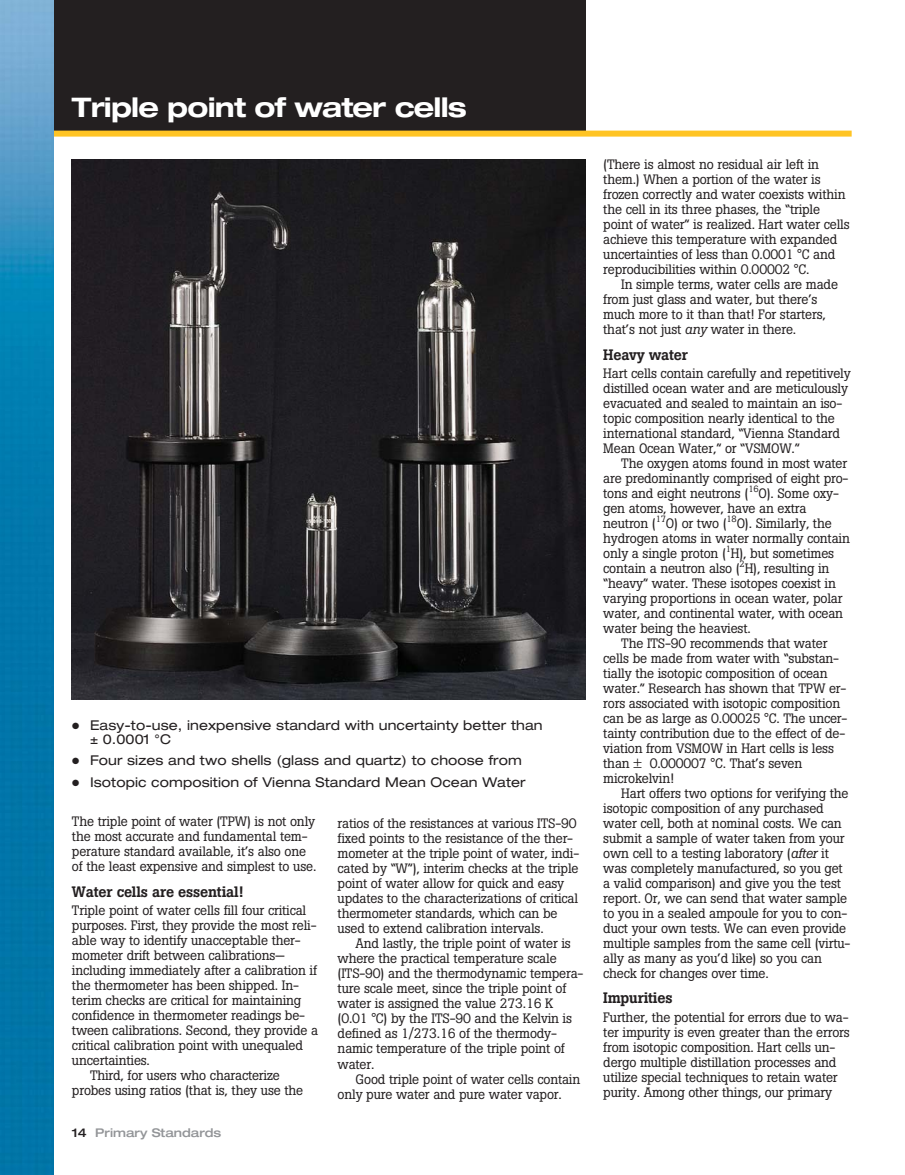
<style>
.page{position:relative;width:905px;height:1175px;background:#fff}
.page>*{position:absolute;margin:0;border:0;box-sizing:border-box;transform-origin:0 0}
.t1{font:700 expanded 27px "Helvetica Neue";letter-spacing:-.03em;color:#fff}
.t2{font:500 15px "Boton";letter-spacing:-.015em;color:#231f20}
.t3{font:13.5px/15px "Boton";letter-spacing:-.015em;color:#231f20}
.t4{font:expanded 13.5px/13.5px "Helvetica Neue";letter-spacing:.005em;color:#231f20}
.t5{font:500 12px "Helvetica Neue LT Std Med Ext";color:#939598}
.s1{color:#231f20}
.s2{font-style:italic}
</style>
<div class="page">
<img style="left:0;top:0;width:54px;height:1174px">
<img style="left:72px;top:159px;width:513px;height:540px">
<div style="left:54px;top:0;width:531px;height:135px;background:#231f20"></div>
<div style="left:54px;top:131px;width:797px;height:6px;background:#ffc424"></div>
<h1 class="t1" style="left:72px;top:97px;width:396px">Triple point of water cells</h1>
<p class="t4" style="left:90px;top:720px;width:454px;text-indent:-18px">● Easy-to-use, inexpensive standard with uncertainty better than ± 0.0001 °C</p>
<p class="t4" style="left:72px;top:755px;width:451px">● Four sizes and two shells (glass and quartz) to choose from</p>
<p class="t4" style="left:72px;top:777px;width:455px">● Isotopic composition of Vienna Standard Mean Ocean Water</p>
<p class="t3" style="left:72px;top:815px;width:246px">The triple point of water (TPW) is not only the most accurate and fundamental tem&shy;perature standard available, it’s also one of the least expensive and simplest to use.</p>
<p class="t2" style="left:72px;top:886px;width:173px">Water cells are essential!</p>
<p class="t3" style="left:72px;top:903px;width:236px">Triple point of water cells fill four critical</p>
<p class="t3" style="left:72px;top:918px;width:246px">purposes. First, they provide the most reli-</p>
<p class="t3" style="left:72px;top:933px;width:230px">able way to identify unacceptable ther-</p>
<p class="t3" style="left:72px;top:948px;width:214px">mometer drift between calibrations—</p>
<p class="t3" style="left:72px;top:963px;width:246px">including immediately after a calibration if</p>
<p class="t3" style="left:72px;top:978px;width:228px">the thermometer has been shipped. In-</p>
<p class="t3" style="left:72px;top:993px;width:231px">terim checks are critical for maintaining</p>
<p class="t3" style="left:72px;top:1008px;width:234px">confidence in thermometer readings be-</p>
<p class="t3" style="left:72px;top:1023px;width:248px">tween calibrations. Second, they provide a</p>
<p class="t3" style="left:72px;top:1038px;width:232px">critical calibration point with unequaled</p>
<p class="t3" style="left:72px;top:1053px;width:80px">uncertainties.</p>
<p class="t3" style="left:90px;top:1068px;width:191px">Third, for users who characterize</p>
<p class="t3" style="left:72px;top:1083px;width:233px">probes using ratios (that is, they use the</p>
<p class="t5" style="left:72px;top:1126px;width:151px"><span class="s1">14</span> Primary Standards</p>
<p class="t3" style="left:337px;top:817px;width:243px">ratios of the resistances at various ITS-90 fixed points to the resistance of the ther&shy;mometer at the triple point of water, indi&shy;cated by “W”), interim checks at the triple point of water allow for quick and easy updates to the characterizations of critical thermometer standards, which can be used to extend calibration intervals.</p>
<p class="t3" style="left:337px;top:937px;width:247px;text-indent:18px">And lastly, the triple point of water is where the practical temperature scale (ITS-90) and the thermodynamic tempera&shy;ture scale meet, since the triple point of water is assigned the value 273.16 K (0.01 °C) by the ITS-90 and the Kelvin is defined as 1/273.16 of the thermody&shy;namic temperature of the triple point of water.</p>
<p class="t3" style="left:337px;top:1072px;width:244px;text-indent:18px">Good triple point of water cells contain only pure water and pure water vapor.</p>
<p class="t3" style="left:603px;top:158px;width:248px">(There is almost no residual air left in them.) When a portion of the water is frozen correctly and water coexists within the cell in its three phases, the “triple point of water” is realized. Hart water cells achieve this temperature with expanded uncertainties of less than 0.0001 °C and reproducibilities within 0.00002 °C.</p>
<p class="t3" style="left:603px;top:278px;width:236px;text-indent:18px">In simple terms, water cells are made from just glass and water, but there’s much more to it than that! For starters, that’s not just <span class="s2">any</span> water in there.</p>
<p class="t2" style="left:603px;top:349px;width:86px">Heavy water</p>
<p class="t3" style="left:603px;top:367px;width:249px">Hart cells contain carefully and repetitively distilled ocean water and are meticulously evacuated and sealed to maintain an iso&shy;topic composition nearly identical to the international standard, “Vienna Standard Mean Ocean Water,” or “VSMOW.”</p>
<p class="t3" style="left:621px;top:457px;width:227px">The oxygen atoms found in most water</p>
<p class="t3" style="left:603px;top:472px;width:247px">are predominantly comprised of eight pro-</p>
<p class="t3" style="left:603px;top:487px;width:237px">tons and eight neutrons (<sup>16</sup>O). Some oxy-</p>
<p class="t3" style="left:603px;top:502px;width:205px">gen atoms, however, have an extra</p>
<p class="t3" style="left:603px;top:517px;width:230px">neutron (<sup>17</sup>O) or two (<sup>18</sup>O). Similarly, the</p>
<p class="t3" style="left:603px;top:532px;width:248px">hydrogen atoms in water normally contain</p>
<p class="t3" style="left:603px;top:547px;width:232px">only a single proton (<sup>1</sup>H), but sometimes</p>
<p class="t3" style="left:603px;top:562px;width:228px">contain a neutron also (<sup>2</sup>H), resulting in</p>
<p class="t3" style="left:603px;top:577px;width:234px">“heavy” water. These isotopes coexist in</p>
<p class="t3" style="left:603px;top:592px;width:241px">varying proportions in ocean water, polar</p>
<p class="t3" style="left:603px;top:607px;width:241px">water, and continental water, with ocean</p>
<p class="t3" style="left:603px;top:622px;width:149px">water being the heaviest.</p>
<p class="t3" style="left:621px;top:637px;width:208px">The ITS-90 recommends that water</p>
<p class="t3" style="left:603px;top:652px;width:237px">cells be made from water with “substan-</p>
<p class="t3" style="left:603px;top:667px;width:226px">tially the isotopic composition of ocean</p>
<p class="t3" style="left:603px;top:682px;width:244px">water.” Research has shown that TPW er-</p>
<p class="t3" style="left:603px;top:697px;width:238px">rors associated with isotopic composition</p>
<p class="t3" style="left:603px;top:712px;width:245px">can be as large as 0.00025 °C. The uncer-</p>
<p class="t3" style="left:603px;top:727px;width:243px">tainty contribution due to the effect of de-</p>
<p class="t3" style="left:603px;top:742px;width:232px">viation from VSMOW in Hart cells is less</p>
<p class="t3" style="left:603px;top:757px;width:200px">than ± 0.000007 °C. That’s seven</p>
<p class="t3" style="left:603px;top:772px;width:72px">microkelvin!</p>
<p class="t3" style="left:621px;top:787px;width:229px">Hart offers two options for verifying the</p>
<p class="t3" style="left:603px;top:802px;width:222px">isotopic composition of any purchased</p>
<p class="t3" style="left:603px;top:817px;width:240px">water cell, both at nominal costs. We can</p>
<p class="t3" style="left:603px;top:832px;width:243px">submit a sample of water taken from your</p>
<p class="t3" style="left:603px;top:847px;width:227px">own cell to a testing laboratory (<span class="s2">after</span> it</p>
<p class="t3" style="left:603px;top:862px;width:241px">was completely manufactured, so you get</p>
<p class="t3" style="left:603px;top:877px;width:239px">a valid comparison) and give you the test</p>
<p class="t3" style="left:603px;top:892px;width:245px">report. Or, we can send that water sample</p>
<p class="t3" style="left:603px;top:907px;width:245px">to you in a sealed ampoule for you to con-</p>
<p class="t3" style="left:603px;top:922px;width:244px">duct your own tests. We can even provide</p>
<p class="t3" style="left:603px;top:937px;width:248px">multiple samples from the same cell (virtu-</p>
<p class="t3" style="left:603px;top:952px;width:220px">ally as many as you’d like) so you can</p>
<p class="t3" style="left:603px;top:967px;width:167px">check for changes over time.</p>
<p class="t2" style="left:603px;top:992px;width:71px">Impurities</p>
<p class="t3" style="left:603px;top:1010px;width:248px">Further, the potential for errors due to wa&shy;ter impurity is even greater than the errors from isotopic composition. Hart cells un&shy;dergo multiple distillation processes and utilize special techniques to retain water purity. Among other things, our primary</p>
</div>
